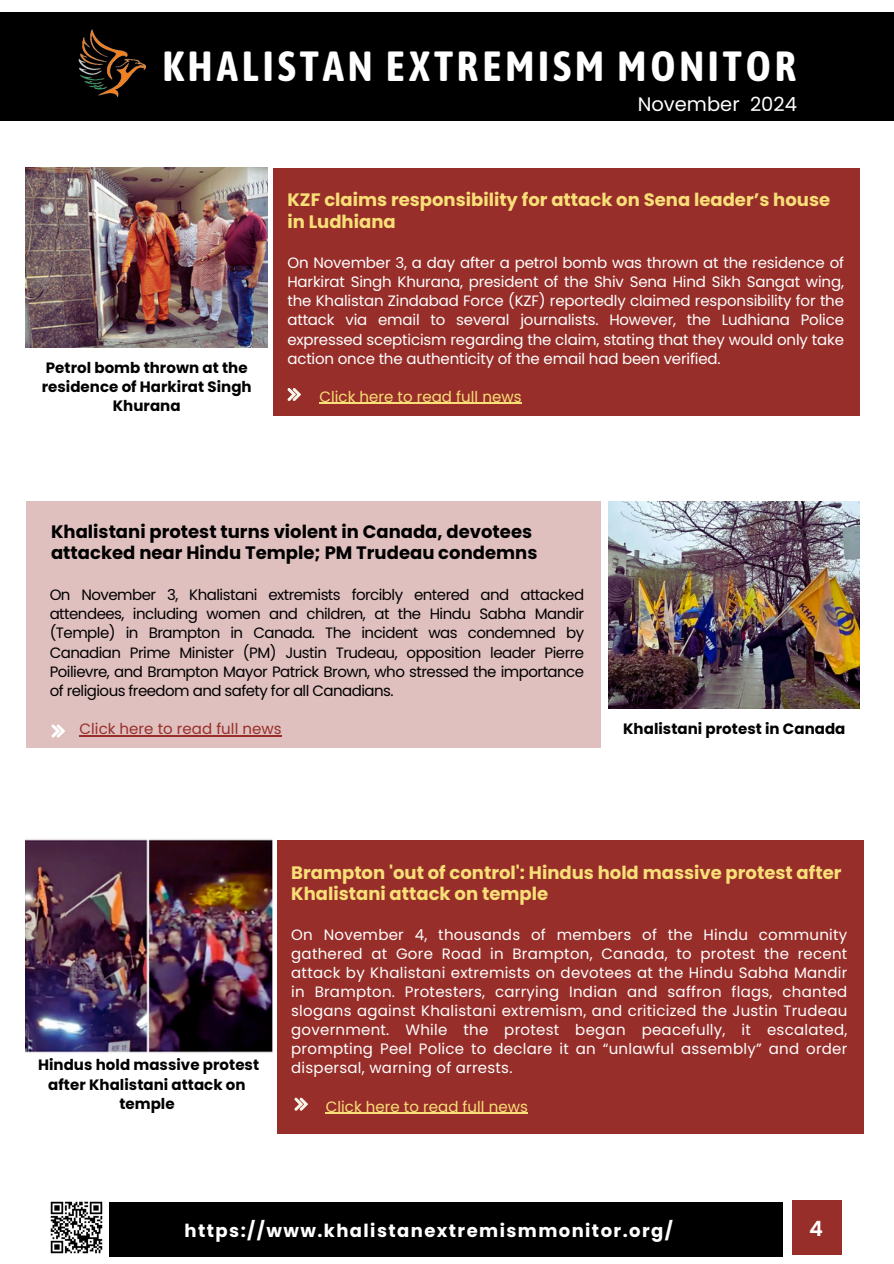
<style>
.page{position:relative;width:894px;height:1264px;background:#fff}
.page>*{position:absolute;margin:0;border:0;box-sizing:border-box;transform-origin:0 0}
.t1{font:700 42px "Asap Condensed";letter-spacing:.09em;color:#fff}
.t2{font:600 21px "Poppins";color:#fff}
.t3{font:19.5px "Poppins";color:#fff}
.t4{font:700 18px/21.3px "Poppins";color:#f8df77}
.t5{font:700 18px/21.3px "Poppins";color:#000}
.t6{font:700 18px "Poppins";letter-spacing:.08em;color:#fff}
.t7{font:15px/19.2px "Poppins";letter-spacing:.005em;color:#fff;text-align:justify}
.t8{font:15px/19.2px "Poppins";letter-spacing:-.035em;color:#000;text-align:justify}
.t9{font:700 15px/19.2px "Poppins";letter-spacing:.005em;color:#000;text-align:center}
.t10{font:15px "Poppins";letter-spacing:.005em;color:#f8df77}
.t11{font:15px "Poppins";letter-spacing:.005em;color:#982e2a}
</style>
<div class="page">
<div style="left:0;top:12px;width:893px;height:109px;background:#000"></div>
<img style="left:78px;top:29px;width:67px;height:68px">
<div style="left:109px;top:1202px;width:673px;height:54px;background:#000"></div>
<div style="left:791px;top:1200px;width:49px;height:54px;background:#982e2a"></div>
<img style="left:50px;top:1201px;width:53px;height:53px">
<div style="left:273px;top:168px;width:586px;height:247px;background:#982e2a"></div>
<svg style="left:287px;top:388px;width:14px;height:13px"></svg>
<div style="left:26px;top:501px;width:574px;height:246px;background:#e0c0bf"></div>
<svg style="left:52px;top:724px;width:13px;height:13px"></svg>
<div style="left:277px;top:840px;width:586px;height:293px;background:#982e2a"></div>
<svg style="left:294px;top:1097px;width:14px;height:13px"></svg>
<img style="left:25px;top:168px;width:242px;height:180px">
<img style="left:608px;top:501px;width:251px;height:208px">
<img style="left:25px;top:839px;width:248px;height:214px">
<hr style="left:319px;top:403px;width:202px;height:1px;background:#f8df77">
<hr style="left:80px;top:735px;width:201px;height:1px;background:#982e2a">
<hr style="left:326px;top:1112px;width:202px;height:1px;background:#f8df77">
<p class="t1" style="left:162px;top:42px;width:635px">KHALISTAN EXTREMISM MONITOR</p>
<p class="t9" style="left:42px;top:358px;width:211px">Petrol bomb thrown at the residence of Harkirat Singh<br>Khurana</p>
<h2 class="t3" style="left:637px;top:90px;width:161px">November 2024</h2>
<p class="t4" style="left:287px;top:189px;width:544px">KZF claims responsibility for attack on Sena leader’s house in Ludhiana</p>
<h4 class="t7" style="left:287px;top:253px;width:558px">On November 3, a day after a petrol bomb was thrown at the residence of Harkirat Singh Khurana, president of the Shiv Sena Hind Sikh Sangat wing, the Khalistan Zindabad Force (KZF) reportedly claimed responsibility for the attack via email to several journalists. However, the Ludhiana Police expressed scepticism regarding the claim, stating that they would only take action once the authenticity of the email had been verified.</h4>
<h2 class="t10" style="left:319px;top:386px;width:203px">Click here to read full news</h2>
<p class="t5" style="left:51px;top:521px;width:487px">Khalistani protest turns violent in Canada, devotees attacked near Hindu Temple; PM Trudeau condemns</p>
<p class="t8" style="left:50px;top:585px;width:536px">On November 3, Khalistani extremists forcibly entered and attacked attendees, including women and children, at the Hindu Sabha Mandir (Temple) in Brampton in Canada. The incident was condemned by Canadian Prime Minister (PM) Justin Trudeau, opposition leader Pierre Poilievre, and Brampton Mayor Patrick Brown, who stressed the importance of religious freedom and safety for all Canadians.</p>
<p class="t11" style="left:80px;top:718px;width:203px">Click here to read full news</p>
<p class="t9" style="left:623px;top:719px;width:224px">Khalistani protest in Canada</p>
<h4 class="t9" style="left:38px;top:1055px;width:222px">Hindus hold massive protest after Khalistani attack on temple</h4>
<p class="t4" style="left:291px;top:861px;width:551px">Brampton 'out of control': Hindus hold massive protest after<br>Khalistani attack on temple</p>
<p class="t7" style="left:291px;top:924px;width:557px">On November 4, thousands of members of the Hindu community gathered at Gore Road in Brampton, Canada, to protest the recent attack by Khalistani extremists on devotees at the Hindu Sabha Mandir in Brampton. Protesters, carrying Indian and saffron flags, chanted slogans against Khalistani extremism, and criticized the Justin Trudeau government. While the protest began peacefully, it escalated, prompting Peel Police to declare it an “unlawful assembly” and order dispersal, warning of arrests.</p>
<p class="t10" style="left:326px;top:1095px;width:203px">Click here to read full news</p>
<h1 class="t6" style="left:184px;top:1218px;width:489px">https://www.khalistanextremismmonitor.org/</h1>
<h3 class="t2" style="left:809px;top:1213px;width:15px">4</h3>
</div>
